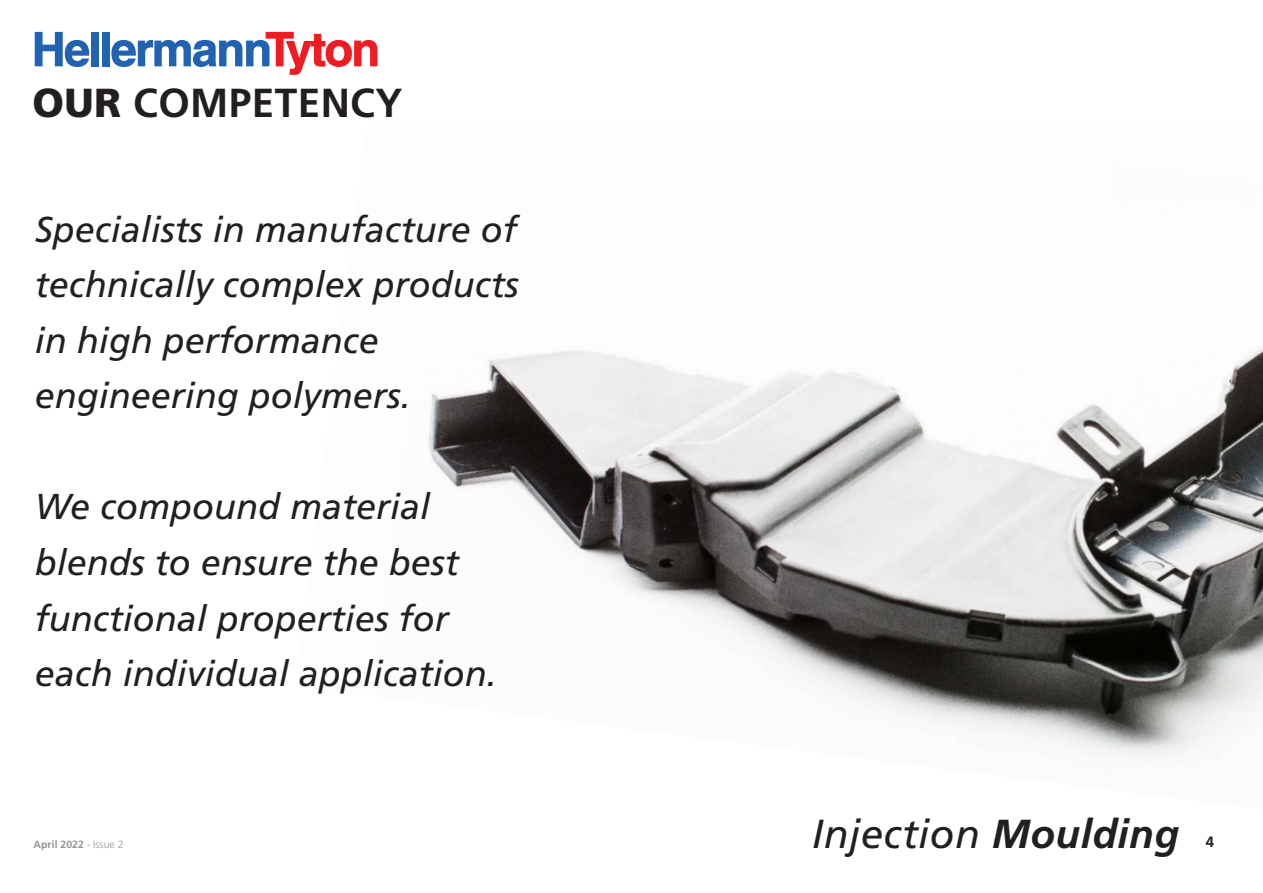
<style>
.page{position:relative;width:1263px;height:893px;background:#fff}
.page>*{position:absolute;margin:0;border:0;box-sizing:border-box;transform-origin:0 0}
.t1{font:italic 40.5px "Frutiger LT Pro";letter-spacing:.01em;color:#231f20}
.t2{font:700 40.5px "Frutiger LT Pro";letter-spacing:.01em;color:#231f20}
.t3{font:italic 36px/55.5px "Frutiger LT Pro";color:#231f20;text-align:justify}
.t4{font:700 15px "Frutiger LT Pro";color:#231f20}
.t5{font:700 10.5px "Frutiger LT Pro";color:#939598}
.s1{font-weight:900}
.s2{font-weight:300}
.s3{font-weight:700}
</style>
<div class="page">
<div style="left:91px;top:32px;width:8px;height:34px;background:#2163b0"></div>
<div style="left:102px;top:32px;width:8px;height:34px;background:#2163b0"></div>
<svg style="left:35px;top:32px;width:54px;height:35px"></svg>
<svg style="left:111px;top:32px;width:266px;height:43px"></svg>
<img style="left:428px;top:348px;width:835px;height:409px">
<p class="t2" style="left:33px;top:79px;width:371px"><span class="s1">OUR</span> COMPETENCY</p>
<p class="t3" style="left:35px;top:202px;width:486px">Specialists in manufacture of technically complex products in high performance</p>
<p class="t3" style="left:35px;top:368px;width:378px">engineering polymers.</p>
<p class="t3" style="left:35px;top:479px;width:464px;text-align:left">We compound material blends to ensure the best functional properties for each individual application.</p>
<p class="t5" style="left:34px;top:838px;width:91px">April 2022 <span class="s2">- Issue 2</span></p>
<p class="t1" style="left:812px;top:810px;width:368px">Injection <span class="s3">Moulding</span></p>
<p class="t4" style="left:1206px;top:833px;width:10px">4</p>
</div>
